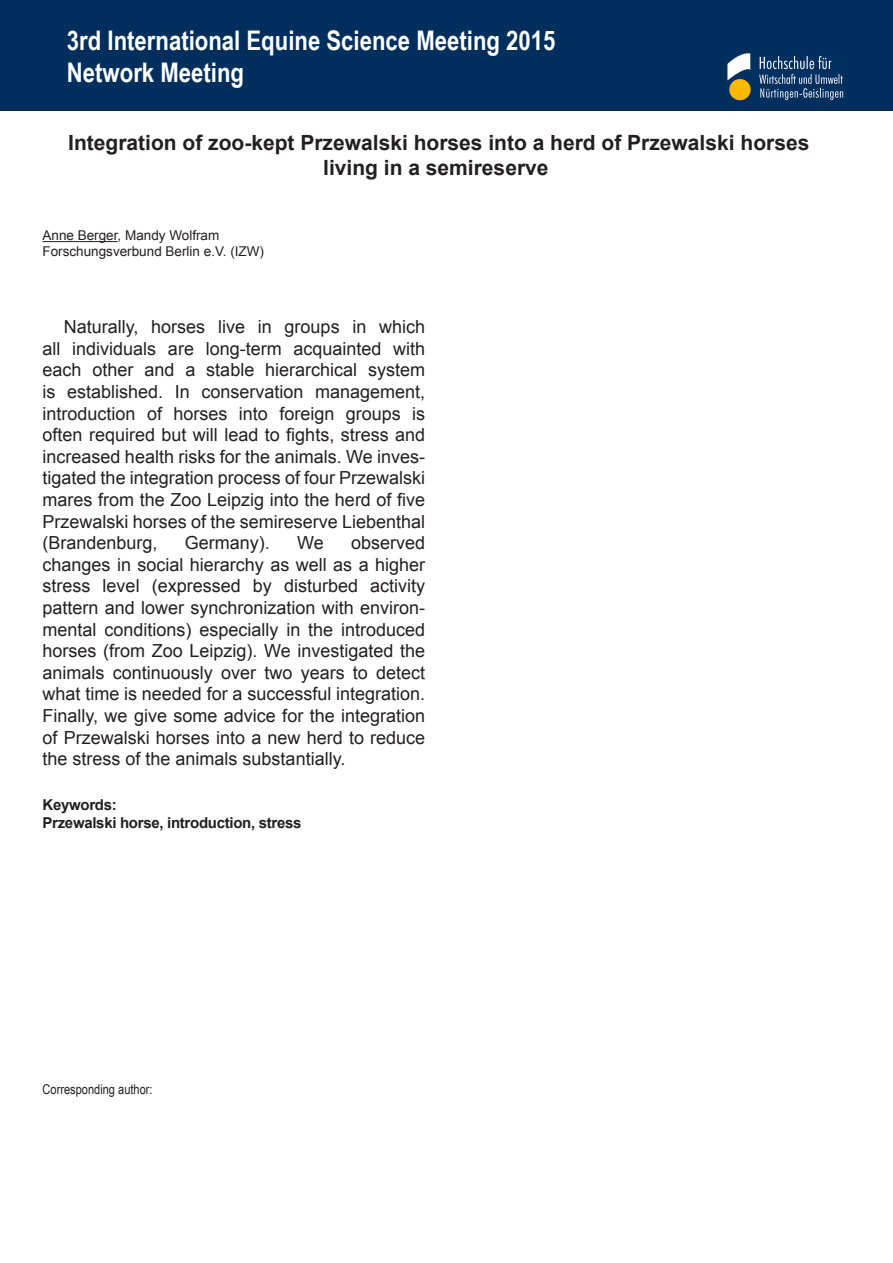
<style>
.page{position:relative;width:893px;height:1263px;background:#fff}
.page>*{position:absolute;margin:0;border:0;box-sizing:border-box;transform-origin:0 0}
.t1{font:700 27px/32.4px "Arial Narrow";color:#fff}
.Überschrift_Abstract{font:700 21px/25.2px "Arial";color:#231f20;text-align:center}
.t2{font:18px/21.6px "Arial";color:#231f20;text-align:justify}
.Keywords{font:700 15px "Arial";letter-spacing:-.02em;color:#231f20}
.Autors{font:13.5px "Arial";color:#231f20}
.Kontaktdaten{font:13.5px "Arial Narrow";color:#231f20}
</style>
<div class="page">
<div style="left:0;top:0;width:893px;height:111px;background:#002f5d"></div>
<img style="left:717px;top:4px;width:131px;height:106px">
<hr style="left:43px;top:241px;width:75px;height:1px;background:#231f20">
<h1 class="t1" style="left:67px;top:23px;width:490px">3rd International Equine Science Meeting 2015<br>Network Meeting</h1>
<p class="Überschrift_Abstract" style="left:68px;top:131px;width:743px">Integration of zoo-kept Przewalski horses into a herd of Przewalski horses living in a semireserve</p>
<p class="Autors" style="left:43px;top:227px;width:178px">Anne Berger, Mandy Wolfram</p>
<p class="Autors" style="left:43px;top:243px;width:223px">Forschungsverbund Berlin e.V. (IZW)</p>
<p class="t2" style="left:43px;top:316px;width:384px;text-indent:21px">Naturally, horses live in groups in which all individuals are long-term acquainted with each other and a stable hierarchical system is established. In conservation management, introduction of horses into foreign groups is often required but will lead to fights, stress and increased health risks for the animals. We inves&shy;tigated the integration process of four Przewalski mares from the Zoo Leipzig into the herd of five Przewalski horses of the semireserve Liebenthal (Brandenburg,</p>
<p class="t2" style="left:185px;top:532px;width:87px">Germany).</p>
<p class="t2" style="left:297px;top:532px;width:28px">We</p>
<p class="t2" style="left:43px;top:532px;width:384px;text-indent:309px">observed changes in social hierarchy as well as a higher stress level (expressed by disturbed activity pattern and lower synchronization with environ&shy;mental conditions) especially in the introduced horses (from Zoo Leipzig). We investigated the animals continuously over two years to detect what time is needed for a successful integration.<br>Finally, we give some advice for the integration of Przewalski horses into a new herd to reduce the stress of the animals substantially.</p>
<p class="Keywords" style="left:43px;top:795px;width:76px">Keywords:</p>
<p class="Keywords" style="left:43px;top:813px;width:260px">Przewalski horse, introduction, stress</p>
<p class="Kontaktdaten" style="left:43px;top:1079px;width:112px">Corresponding author:</p>
</div>
